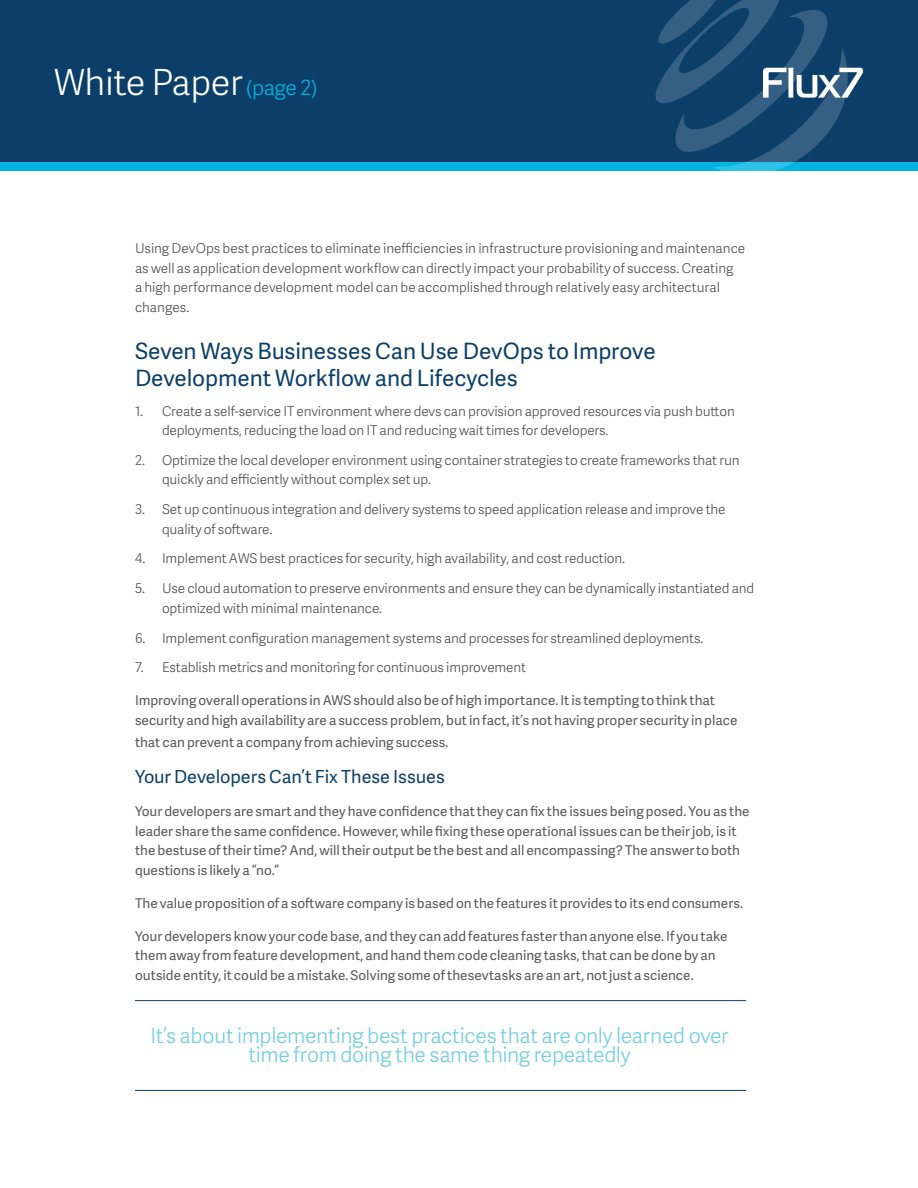
<style>
.page{position:relative;width:918px;height:1188px;background:#fff}
.page>*{position:absolute;margin:0;border:0;box-sizing:border-box;transform-origin:0 0}
.product_title{font:300 36px "Adelle Sans";letter-spacing:-.01em;color:#fff}
.Headline{font:22.5px/27px "Adelle Sans";letter-spacing:-.005em;color:#0b3f69}
.subhead{font:300 21px/19.5px "Adelle Sans";letter-spacing:-.015em;color:#6fcde3;text-align:center}
.subhead-2{font:18px "Adelle Sans";letter-spacing:-.005em;color:#0b3f69}
.body_large{font:300 13.5px/19.5px "Adelle Sans";letter-spacing:-.01em;color:#4b4c4d}
.subhead-3{font:13.5px/19.5px "Adelle Sans";color:#57585a}
.s1{font-size:21px;color:#00b5e2}
</style>
<div class="page">
<div style="left:0;top:0;width:918px;height:162px;background:#0b3f69"></div>
<div style="left:210px;top:162px;width:93px;height:9px;background:#00b5e2"></div>
<div style="left:7px;top:162px;width:62px;height:9px;background:#00b5e2"></div>
<div style="left:0;top:162px;width:21px;height:9px;background:#00b5e2"></div>
<div style="left:63px;top:162px;width:16px;height:9px;background:#00b5e2"></div>
<div style="left:275px;top:162px;width:93px;height:9px;background:#00b5e2"></div>
<div style="left:387px;top:162px;width:94px;height:9px;background:#00b5e2"></div>
<div style="left:539px;top:162px;width:93px;height:9px;background:#00b5e2"></div>
<div style="left:838px;top:162px;width:80px;height:9px;background:#00b5e2"></div>
<div style="left:609px;top:162px;width:74px;height:9px;background:#00b5e2"></div>
<div style="left:79px;top:162px;width:20px;height:9px;background:#00b5e2"></div>
<div style="left:98px;top:162px;width:115px;height:9px;background:#00b5e2"></div>
<div style="left:473px;top:162px;width:43px;height:9px;background:#00b5e2"></div>
<div style="left:356px;top:162px;width:94px;height:9px;background:#00b5e2"></div>
<div style="left:516px;top:162px;width:25px;height:9px;background:#00b5e2"></div>
<svg style="left:655px;top:0;width:192px;height:171px"></svg>
<img style="left:764px;top:64px;width:100px;height:37px">
<hr style="left:135px;top:1000px;width:611px;height:1px;background:#0b3f69">
<hr style="left:135px;top:1090px;width:611px;height:1px;background:#0b3f69">
<p class="product_title" style="left:54px;top:56px;width:265px">White Paper <span class="s1">(page 2)</span></p>
<p class="body_large" style="left:135px;top:238px;width:612px">Using DevOps best practices to eliminate inefficiencies in infrastructure provisioning and maintenance as well as application development workflow can directly impact your probability of success. Creating<br>a high performance development model can be accomplished through relatively easy architectural changes.</p>
<p class="Headline" style="left:135px;top:337px;width:522px">Seven Ways Businesses Can Use DevOps to Improve<br>Development Workflow and Lifecycles</p>
<p class="body_large" style="left:162px;top:401px;width:574px;text-indent:-27px">1. Create a self-service IT environment where devs can provision approved resources via push button deployments, reducing the load on IT and reducing wait times for developers.</p>
<p class="body_large" style="left:162px;top:450px;width:579px;text-indent:-27px">2. Optimize the local developer environment using container strategies to create frameworks that run quickly and efficiently without complex set up.</p>
<p class="body_large" style="left:162px;top:499px;width:565px;text-indent:-27px">3. Set up continuous integration and delivery systems to speed application release and improve the quality of software.</p>
<p class="body_large" style="left:135px;top:549px;width:492px">4. Implement AWS best practices for security, high availability, and cost reduction.</p>
<p class="body_large" style="left:162px;top:578px;width:594px;text-indent:-27px">5. Use cloud automation to preserve environments and ensure they can be dynamically instantiated and optimized with minimal maintenance.</p>
<p class="body_large" style="left:135px;top:628px;width:570px">6. Implement configuration management systems and processes for streamlined deployments.</p>
<p class="body_large" style="left:135px;top:657px;width:393px">7. Establish metrics and monitoring for continuous improvement</p>
<p class="subhead-3" style="left:135px;top:690px;width:604px">Improving overall operations in AWS should also be of high importance. It is tempting to think that security and high availability are a success problem, but in fact, it’s not having proper security in place</p>
<p class="subhead-3" style="left:135px;top:732px;width:315px">that can prevent a company from achieving success.</p>
<p class="subhead-2" style="left:135px;top:764px;width:311px">Your Developers Can’t Fix These Issues</p>
<p class="subhead-3" style="left:135px;top:801px;width:616px">Your developers are smart and they have confidence that they can fix the issues being posed. You as the leader share the same confidence. However, while fixing these operational issues can be their job, is it the bestuse of their time? And, will their output be the best and all encompassing? The answer to both questions is likely a “no.”</p>
<p class="subhead-3" style="left:135px;top:893px;width:610px">The value proposition of a software company is based on the features it provides to its end consumers.</p>
<p class="subhead-3" style="left:135px;top:926px;width:594px">Your developers know your code base, and they can add features faster than anyone else. If you take them away from feature development, and hand them code cleaning tasks, that can be done by an outside entity, it could be a mistake. Solving some of thesevtasks are an art, not just a science.</p>
<p class="subhead" style="left:150px;top:1025px;width:580px">It’s about implementing best practices that are only learned over time from doing the same thing repeatedly</p>
</div>
